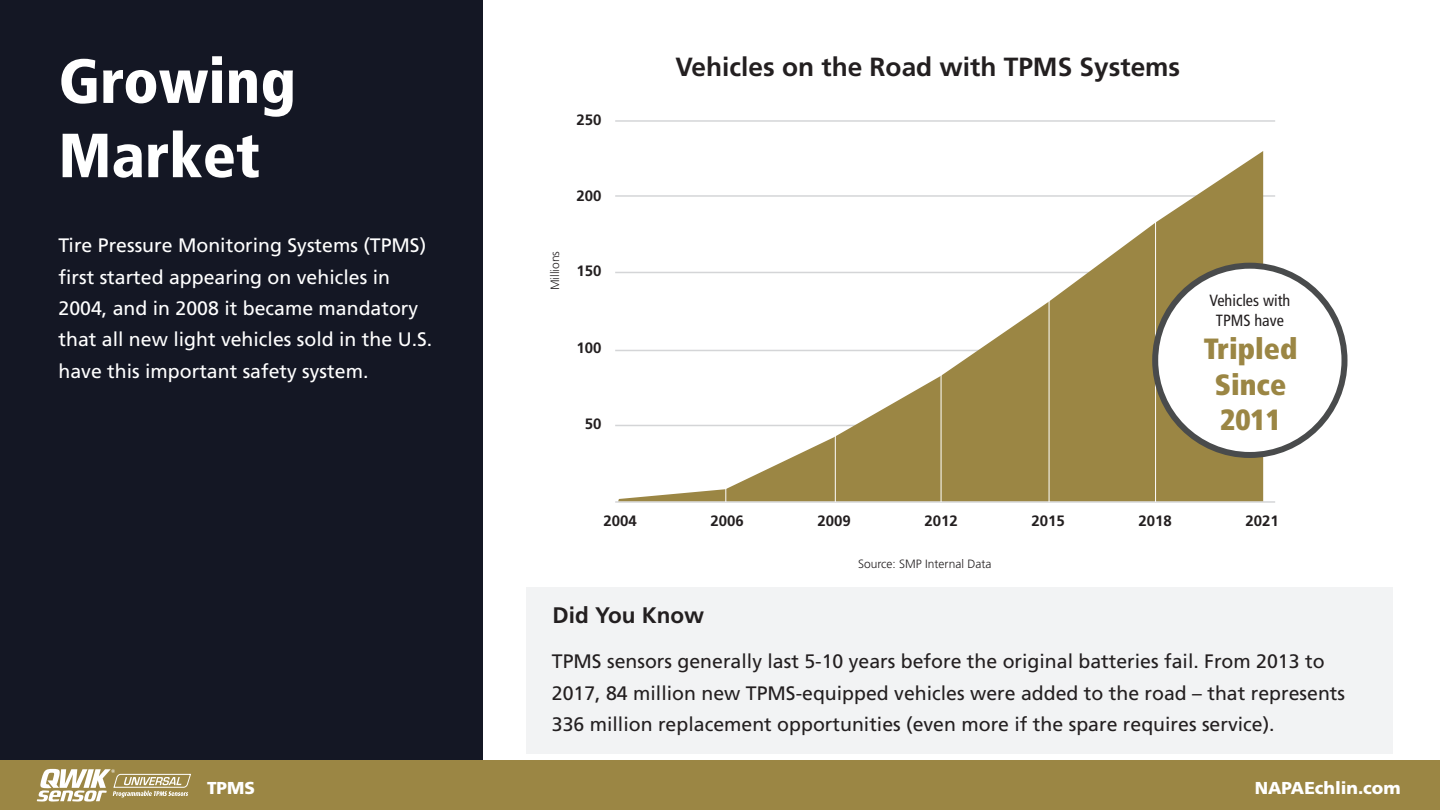
<style>
.page{position:relative;width:1440px;height:810px;background:#fff}
.page>*{position:absolute;margin:0;border:0;box-sizing:border-box;transform-origin:0 0}
.t1{font:900 condensed 62.25px/74.2px "Frutiger LT Std";color:#fff}
.t2{font:900 condensed 29.25px/35.1px "Frutiger LT Std";color:#9b8644;text-align:center}
.t3{font:700 26.25px "Frutiger LT Std";color:#231f20}
.t4{font:700 22.5px "Frutiger LT Std";color:#231f20}
.t5{font:19.5px/31.5px "Frutiger LT Std";color:#231f20}
.t6{font:19.5px/31.5px "Frutiger LT Std";color:#fff}
.t7{font:900 17.25px "Frutiger LT Std";color:#fff}
.t8{font:condensed 16.2px/19.4px "Frutiger LT Std";color:#231f20;text-align:center}
.t9{font:700 15px "Frutiger LT Std";color:#231f20}
.t10{font:300 12px "Frutiger LT Std";color:#231f20}
</style>
<div class="page">
<div style="left:0;top:0;width:483px;height:810px;background:#141724"></div>
<div style="left:526px;top:587px;width:867px;height:167px;background:#f2f3f4"></div>
<hr style="left:615px;top:120px;width:660px;height:2px;background:#d4d5d7">
<hr style="left:615px;top:195px;width:660px;height:2px;background:#d4d5d7">
<hr style="left:615px;top:272px;width:660px;height:1px;background:#d4d5d7">
<hr style="left:615px;top:350px;width:660px;height:1px;background:#d4d5d7">
<hr style="left:615px;top:425px;width:660px;height:1px;background:#d4d5d7">
<hr style="left:615px;top:501px;width:660px;height:2px;background:#d4d5d7">
<svg style="left:618px;top:151px;width:645px;height:350px"></svg>
<hr style="left:725px;top:455px;width:1px;height:47px;background:#fff">
<hr style="left:835px;top:431px;width:1px;height:71px;background:#fff">
<hr style="left:941px;top:371px;width:1px;height:131px;background:#fff">
<hr style="left:1049px;top:287px;width:1px;height:215px;background:#fff">
<hr style="left:1155px;top:212px;width:1px;height:290px;background:#fff">
<div style="left:1155px;top:266px;width:190px;height:189px;background:#fff;border-radius:50%"></div>
<div style="left:1152px;top:263px;width:196px;height:195px;border:6px solid #494b4c;border-radius:50%"></div>
<div style="left:0;top:761px;width:1440px;height:49px;background:#9b8644"></div>
<svg style="left:37px;top:769px;width:154px;height:33px"></svg>
<h1 class="t1" style="left:58px;top:44px;width:239px">Growing<br>Market</h1>
<p class="t6" style="left:58px;top:230px;width:375px">Tire Pressure Monitoring Systems (TPMS) first started appearing on vehicles in 2004, and in 2008 it became mandatory that all new light vehicles sold in the U.S. have this important safety system.</p>
<p class="t9" style="left:577px;top:111px;width:27px">250</p>
<p class="t9" style="left:577px;top:187px;width:27px">200</p>
<p class="t10" style="left:548px;top:290px;width:41px;rotate:-90deg">Millions</p>
<p class="t9" style="left:577px;top:262px;width:27px">150</p>
<p class="t9" style="left:577px;top:339px;width:27px">100</p>
<p class="t9" style="left:585px;top:415px;width:18px">50</p>
<h3 class="t3" style="left:676px;top:51px;width:506px">Vehicles on the Road with TPMS Systems</h3>
<p class="t8" style="left:1209px;top:291px;width:82px">Vehicles with<br>TPMS have</p>
<h2 class="t2" style="left:1204px;top:332px;width:95px">Tripled<br>Since<br>2011</h2>
<p class="t9" style="left:603px;top:512px;width:35px">2004</p>
<p class="t9" style="left:710px;top:512px;width:35px">2006</p>
<p class="t9" style="left:817px;top:512px;width:35px">2009</p>
<p class="t9" style="left:924px;top:512px;width:35px">2012</p>
<p class="t10" style="left:858px;top:557px;width:135px">Source: SMP Internal Data</p>
<p class="t9" style="left:1031px;top:512px;width:35px">2015</p>
<p class="t9" style="left:1138px;top:512px;width:35px">2018</p>
<p class="t9" style="left:1245px;top:512px;width:35px">2021</p>
<p class="t4" style="left:553px;top:602px;width:153px">Did You Know</p>
<p class="t5" style="left:552px;top:646px;width:795px">TPMS sensors generally last 5-10 years before the original batteries fail. From 2013 to<br>2017, 84 million new TPMS-equipped vehicles were added to the road – that represents<br>336 million replacement opportunities (even more if the spare requires service).</p>
<p class="t7" style="left:207px;top:777px;width:49px">TPMS</p>
<p class="t7" style="left:1255px;top:777px;width:147px">NAPAEchlin.com</p>
</div>
